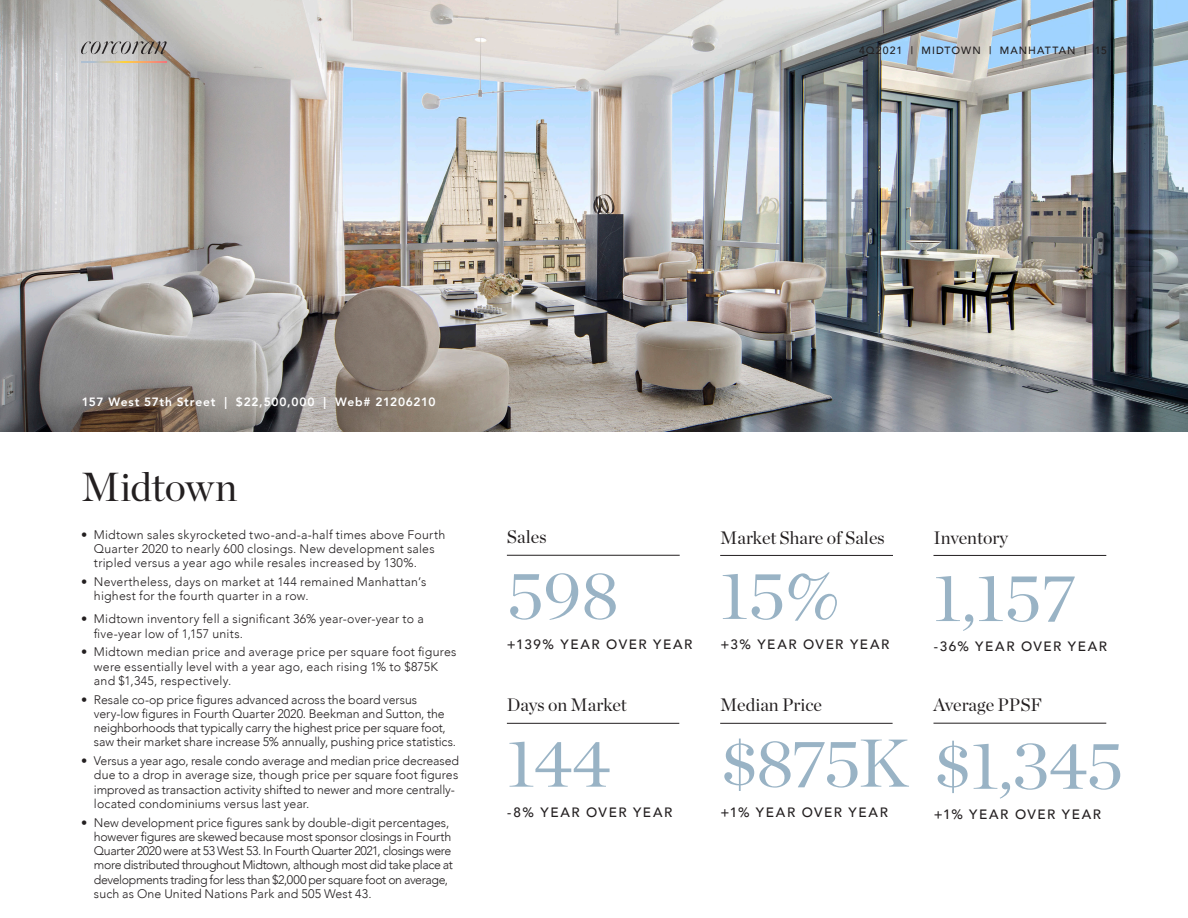
<style>
.page{position:relative;width:1188px;height:918px;background:#fff}
.page>*{position:absolute;margin:0;border:0;box-sizing:border-box;transform-origin:0 0}
.Caption_Right{font:67.5px "Chronicle Display";letter-spacing:-.005em;color:#99b3c5}
.BC{font:40.5px "Chronicle Display";letter-spacing:-.005em;color:#231f20}
.Caption_Right-2{font:18px "Chronicle Display";color:#231f20}
.Caption_Right-3{font:500 13.5px "Avenir";letter-spacing:.12em;color:#231f20}
.BC-2{font:300 12.3px/14.2px "Avenir";letter-spacing:.015em;color:#231f20}
.BC-3{font:300 12.3px/14.2px "Avenir";letter-spacing:-.005em;color:#231f20}
.BC-4{font:300 12.3px/14.2px "Avenir";letter-spacing:-.025em;color:#231f20}
.BC-5{font:800 12px "Avenir";letter-spacing:.06em;color:#fff}
.Caption_Right-4{font:500 10.5px "Avenir";letter-spacing:.105em;color:#231f20}
</style>
<div class="page">
<img style="left:0;top:0;width:1188px;height:432px">
<svg style="left:81px;top:41px;width:86px;height:13px"></svg>
<svg style="left:81px;top:61px;width:86px;height:2px"></svg>
<hr style="left:507px;top:555px;width:173px;height:1px;background:#231f20">
<hr style="left:720px;top:555px;width:173px;height:1px;background:#231f20">
<hr style="left:934px;top:555px;width:172px;height:1px;background:#231f20">
<hr style="left:720px;top:723px;width:173px;height:1px;background:#231f20">
<hr style="left:934px;top:723px;width:172px;height:1px;background:#231f20">
<hr style="left:507px;top:723px;width:172px;height:1px;background:#231f20">
<p class="Caption_Right-4" style="left:859px;top:41px;width:249px">4Q2021 | MIDTOWN | MANHATTAN | 15</p>
<p class="BC-5" style="left:82px;top:393px;width:355px">157 West 57th Street | $22,500,000 | Web# 21206210</p>
<p class="BC" style="left:81px;top:456px;width:158px">Midtown</p>
<p class="BC-2" style="left:94px;top:527px;width:353px;text-indent:-13px">• Midtown sales skyrocketed two-and-a-half times above Fourth<br>Quarter 2020 to nearly 600 closings. New development sales tripled versus a year ago while resales increased by 130%.</p>
<p class="BC-2" style="left:94px;top:574px;width:334px;text-indent:-13px">• Nevertheless, days on market at 144 remained Manhattan’s highest for the fourth quarter in a row.</p>
<p class="BC-2" style="left:94px;top:612px;width:331px;text-indent:-13px">• Midtown inventory fell a significant 36% year-over-year to a five-year low of 1,157 units.</p>
<p class="BC-2" style="left:94px;top:645px;width:364px;text-indent:-13px">• Midtown median price and average price per square foot figures were essentially level with a year ago, each rising 1% to $875K and $1,345, respectively.</p>
<p class="BC-3" style="left:94px;top:692px;width:364px;text-indent:-13px">• Resale co-op price figures advanced across the board versus very-low figures in Fourth Quarter 2020. Beekman and Sutton, the neighborhoods that typically carry the highest price per square foot, saw their market share increase 5% annually, pushing price statistics.</p>
<p class="BC-3" style="left:94px;top:754px;width:366px;text-indent:-13px">• Versus a year ago, resale condo average and median price decreased due to a drop in average size, though price per square foot figures improved as transaction activity shifted to newer and more centrally&shy;located condominiums versus last year.</p>
<p class="BC-4" style="left:94px;top:815px;width:361px;text-indent:-13px">• New development price figures sank by double-digit percentages, however figures are skewed because most sponsor closings in Fourth Quarter 2020 were at 53 West 53. In Fourth Quarter 2021, closings were more distributed throughout Midtown, although most did take place at developments trading for less than $2,000 per square foot on average, such as One United Nations Park and 505 West 43.</p>
<p class="Caption_Right-2" style="left:507px;top:523px;width:41px">Sales</p>
<p class="Caption_Right" style="left:507px;top:543px;width:113px">598</p>
<p class="Caption_Right-3" style="left:507px;top:632px;width:187px">+139% YEAR OVER YEAR</p>
<p class="Caption_Right-2" style="left:507px;top:691px;width:121px">Days on Market</p>
<p class="Caption_Right" style="left:507px;top:711px;width:105px">144</p>
<p class="Caption_Right-3" style="left:507px;top:800px;width:167px">-8% YEAR OVER YEAR</p>
<p class="Caption_Right-2" style="left:720px;top:524px;width:166px">Market Share of Sales</p>
<p class="Caption_Right" style="left:720px;top:544px;width:121px">15%</p>
<p class="Caption_Right-3" style="left:721px;top:633px;width:170px">+3% YEAR OVER YEAR</p>
<p class="Caption_Right-2" style="left:720px;top:691px;width:103px">Median Price</p>
<p class="Caption_Right" style="left:720px;top:711px;width:191px">$875K</p>
<p class="Caption_Right-3" style="left:721px;top:800px;width:169px">+1% YEAR OVER YEAR</p>
<p class="Caption_Right-2" style="left:934px;top:524px;width:76px">Inventory</p>
<p class="Caption_Right" style="left:934px;top:546px;width:144px">1,157</p>
<p class="Caption_Right-3" style="left:934px;top:635px;width:175px">-36% YEAR OVER YEAR</p>
<p class="Caption_Right-2" style="left:934px;top:691px;width:110px">Average PPSF</p>
<p class="Caption_Right" style="left:934px;top:713px;width:191px">$1,345</p>
<p class="Caption_Right-3" style="left:934px;top:803px;width:169px">+1% YEAR OVER YEAR</p>
</div>
